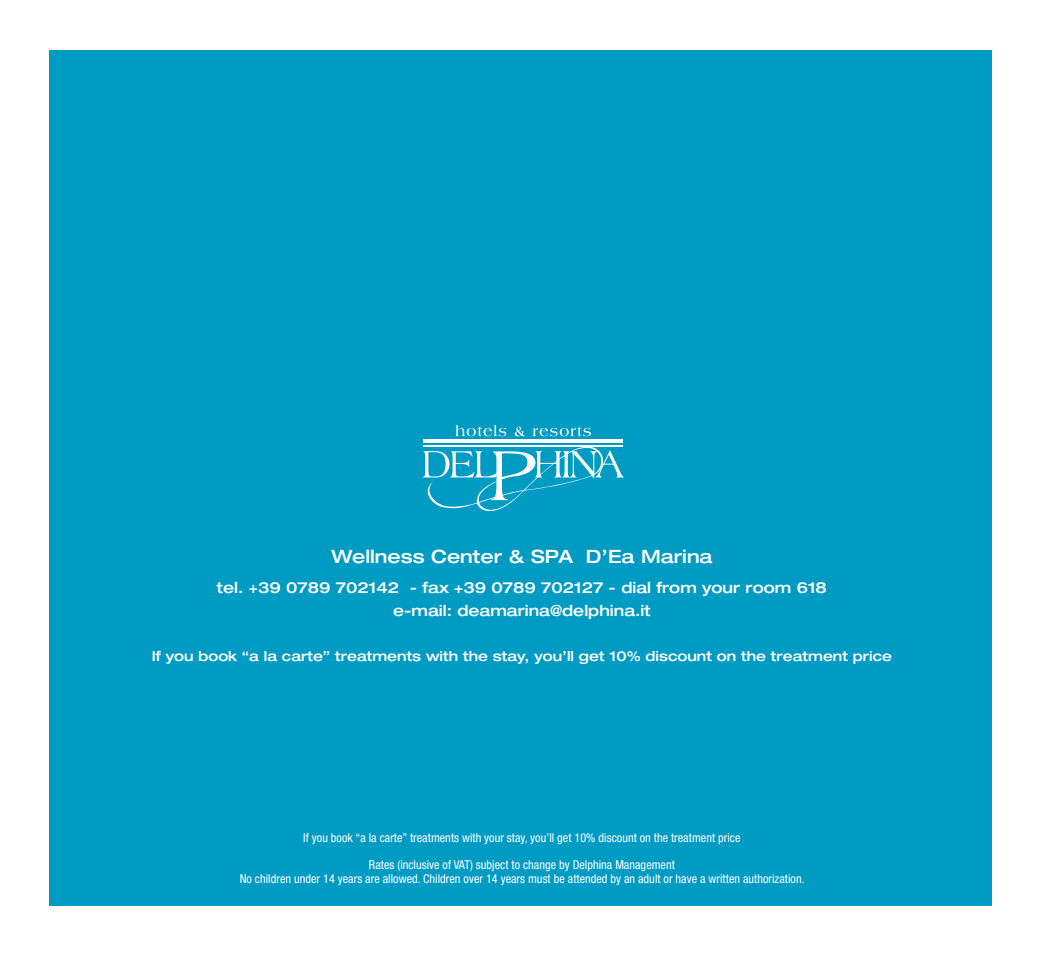
<style>
.page{position:relative;width:1042px;height:955px;background:#fff}
.page>*{position:absolute;margin:0;border:0;box-sizing:border-box;transform-origin:0 0}
.t1{font:500 expanded 18.38px "Helvetica Neue";color:#fff}
.t2{font:500 expanded 15.4px "Helvetica Neue";color:#fff}
.t3{font:500 expanded 13.83px "Helvetica Neue";color:#fff}
.t4{font:condensed 12.25px "Helvetica Neue";color:#fff}
</style>
<div class="page">
<div style="left:50px;top:50px;width:942px;height:855px;background:#009bc3"></div>
<hr style="left:423px;top:439px;width:200px;height:4px;background:#fff">
<svg style="left:422px;top:445px;width:202px;height:66px"></svg>
<svg style="left:532px;top:426px;width:59px;height:10px"></svg>
<svg style="left:455px;top:425px;width:51px;height:11px"></svg>
<svg style="left:515px;top:427px;width:10px;height:9px"></svg>
<p class="t1" style="left:331px;top:545px;width:383px">Wellness Center &amp; SPA D’Ea Marina</p>
<p class="t2" style="left:217px;top:577px;width:611px">tel. +39 0789 702142 - fax +39 0789 702127 - dial from your room 618</p>
<p class="t2" style="left:393px;top:600px;width:259px">e-mail: deamarina@delphina.it</p>
<p class="t3" style="left:152px;top:648px;width:742px">If you book “a la carte” treatments with the stay, you’ll get 10% discount on the treatment price</p>
<p class="t4" style="left:303px;top:830px;width:439px">If you book “a la carte” treatments with your stay, you’ll get 10% discount on the treatment price</p>
<p class="t4" style="left:369px;top:858px;width:307px">Rates (inclusive of VAT) subject to change by Delphina Management</p>
<p class="t4" style="left:240px;top:872px;width:566px">No children under 14 years are allowed. Children over 14 years must be attended by an adult or have a written authorization.</p>
</div>
